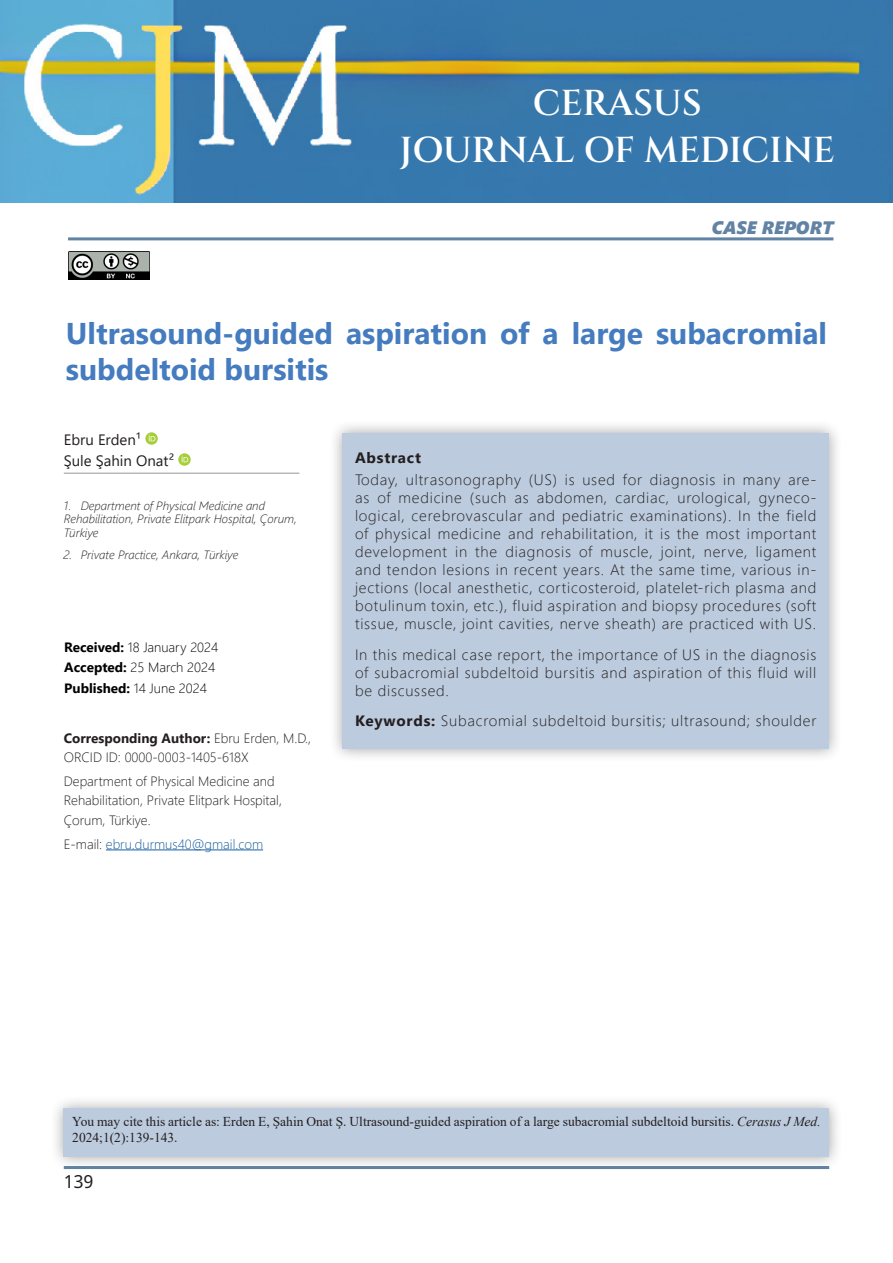
<style>
.page{position:relative;width:893px;height:1263px;background:#fff}
.page>*{position:absolute;margin:0;border:0;box-sizing:border-box;transform-origin:0 0}
.t1{font:600 36px/47.4px "Cinzel";letter-spacing:-.01em;color:#fff;text-align:center}
.Kaynakça_Maddeleri{font:700 30px/36px "Segoe UI";color:#457cbf}
.Makale_Türü{font:italic 18px "Segoe UI Black";color:#6283a4}
.t2{font:18px "Noto Sans";color:#231f20}
.Özet_Metin{font:300 15px/18px "Segoe UI";letter-spacing:.05em;color:#231f20;text-align:justify}
.Yazarlar{font:15px "Segoe UI";color:#231f20}
.Özet_Metin-2{font:700 15px "Segoe UI";letter-spacing:.05em;color:#231f20}
.t3{font:300 13.5px/19.5px "Segoe UI";color:#231f20}
.Kaynakça_Maddeleri-2{font:13.5px/16.2px "Times New Roman";color:#231f20}
.Anahtar_Kelime_Başlığı{font:300 13.5px "Segoe UI";color:#000}
.t4{font:300 13.5px "Segoe UI";color:#175d9e}
.Anahtar_Kelime_Başlığı-2{font:700 13.5px "Segoe UI";color:#000}
.t5{font:italic 300 12px/13.5px "Segoe UI";color:#231f20}
.s1{font-weight:700}
.s2{font-weight:300}
.s3{color:#231f20}
.s4{font-style:italic}
</style>
<div class="page">
<img style="left:0;top:0;width:893px;height:202px">
<hr style="left:68px;top:237px;width:765px;height:3px;background:#6283a4">
<img style="left:68px;top:251px;width:81px;height:29px">
<hr style="left:64px;top:473px;width:235px;height:1px;background:#939598">
<svg style="left:145px;top:432px;width:13px;height:13px"></svg>
<svg style="left:149px;top:435px;width:6px;height:6px"></svg>
<svg style="left:178px;top:453px;width:13px;height:13px"></svg>
<svg style="left:182px;top:456px;width:6px;height:6px"></svg>
<div style="left:328px;top:420px;width:515px;height:343px;background:#231f20;opacity:.4"></div>
<div style="left:342px;top:434px;width:487px;height:315px;background:#bccbdd"></div>
<div style="left:50px;top:1095px;width:793px;height:75px;background:#231f20;opacity:.4"></div>
<div style="left:64px;top:1109px;width:765px;height:48px;background:#bccbdd"></div>
<hr style="left:106px;top:849px;width:157px;height:1px;background:#175d9e">
<h1 class="t1" style="left:400px;top:80px;width:437px">CERASUS<br>JOURNAL OF MEDICINE</h1>
<p class="Makale_Türü" style="left:712px;top:214px;width:123px">CASE REPORT</p>
<p class="Kaynakça_Maddeleri" style="left:66px;top:312px;width:763px">Ultrasound-guided aspiration of a large subacromial subdeltoid bursitis</p>
<p class="Yazarlar" style="left:64px;top:425px;width:79px">Ebru Erden¹</p>
<p class="Yazarlar" style="left:64px;top:446px;width:112px">Şule Şahin Onat²</p>
<p class="t5" style="left:64px;top:497px;width:235px">1. Department of Physical Medicine and<br>Rehabilitation, Private Elitpark Hospital, Çorum,<br>Türkiye</p>
<p class="t5" style="left:64px;top:546px;width:176px">2. Private Practice, Ankara, Türkiye</p>
<p class="Anahtar_Kelime_Başlığı" style="left:64px;top:634px;width:156px"><span class="s1">Received:</span> 18 January 2024</p>
<p class="Anahtar_Kelime_Başlığı" style="left:64px;top:655px;width:152px"><span class="s1">Accepted:</span> 25 March 2024</p>
<p class="Anahtar_Kelime_Başlığı-2" style="left:64px;top:675px;width:144px">Published: <span class="s2">14 June 2024</span></p>
<p class="t3" style="left:64px;top:727px;width:249px"><span class="s1">Corresponding Author:</span> Ebru Erden, M.D.,<br>ORCID ID: 0000-0003-1405-618X</p>
<p class="t3" style="left:64px;top:770px;width:220px">Department of Physical Medicine and<br>Rehabilitation, Private Elitpark Hospital,<br>Çorum, Türkiye.</p>
<p class="t4" style="left:64px;top:831px;width:201px"><span class="s3">E-mail:</span> ebru.durmus40@gmail.com</p>
<p class="Özet_Metin-2" style="left:355px;top:443px;width:67px">Abstract</p>
<p class="Özet_Metin" style="left:355px;top:469px;width:463px">Today, ultrasonography (US) is used for diagnosis in many are&shy;as of medicine (such as abdomen, cardiac, urological, gyneco&shy;logical, cerebrovascular and pediatric examinations). In the field of physical medicine and rehabilitation, it is the most important development in the diagnosis of muscle, joint, nerve, ligament and tendon lesions in recent years. At the same time, various in&shy;jections (local anesthetic, corticosteroid, platelet-rich plasma and botulinum toxin, etc.), fluid aspiration and biopsy procedures (soft tissue, muscle, joint cavities, nerve sheath) are practiced with US.</p>
<p class="Özet_Metin" style="left:355px;top:644px;width:463px">In this medical case report, the importance of US in the diagnosis of subacromial subdeltoid bursitis and aspiration of this fluid will be discussed.</p>
<p class="Özet_Metin" style="left:355px;top:710px;width:463px"><span class="s1">Keywords:</span> Subacromial subdeltoid bursitis; ultrasound; shoulder</p>
<p class="Kaynakça_Maddeleri-2" style="left:72px;top:1112px;width:750px">You may cite this article as: Erden E, Şahin Onat Ş. Ultrasound-guided aspiration of a large subacromial subdeltoid bursitis. <span class="s4">Cerasus J Med.<br></span>2024;1(2):139-143.</p>
<p class="t2" style="left:64px;top:1170px;width:31px">139</p>
</div>
